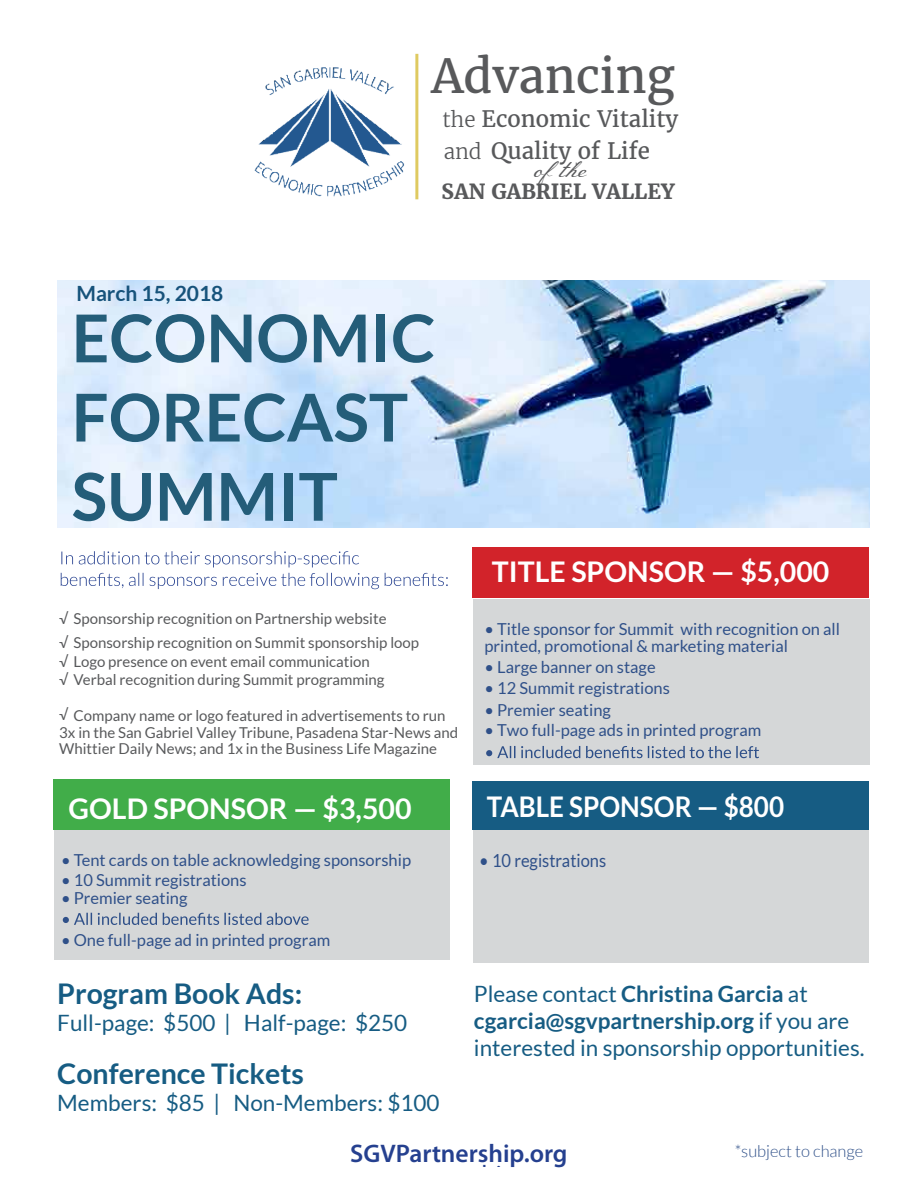
<style>
.page{position:relative;width:918px;height:1188px;background:#fff}
.page>*{position:absolute;margin:0;border:0;box-sizing:border-box;transform-origin:0 0}
.t1{font:700 66px/79.2px "Lato";color:#245d79}
.t2{font:46.5px "Merriweather";color:#58595b}
.t3{font:700 28.5px "Lato";color:#fff}
.t4{font:700 28.5px "Lato";color:#165c83}
.t5{font:700 28.5px "Lato";color:#fff;scale:.91 1}
.t6{font:600 25.5px "Myriad Pro";color:#25408f}
.t7{font:24.15px "Meie Script";color:#58595b}
.t8{font:22.5px/27px "Lato";color:#165c83}
.t9{font:22.35px "Merriweather";color:#58595b}
.t10{font:700 21px "Lato";color:#17537b}
.t11{font:700 20.7px "Merriweather";color:#58595b}
.t12{font:18px "Lato";color:#2f5089;scale:.91 1}
.t13{font:16.5px/16.5px "Lato";color:#2f5089}
.t14{font:300 16.5px "Lato";color:#2f5089}
.t15{font:15px/16.5px "Lato";color:#58595b}
.s1{font-weight:300;font-size:20.7px}
.s2{font-weight:700}
</style>
<div class="page">
<img style="left:57px;top:280px;width:812px;height:248px">
<div style="left:472px;top:548px;width:397px;height:50px;background:#d2232a"></div>
<svg style="left:61px;top:551px;width:298px;height:16px"></svg>
<svg style="left:61px;top:573px;width:387px;height:16px"></svg>
<div style="left:473px;top:599px;width:396px;height:166px;background:#d5d7d8"></div>
<svg style="left:486px;top:746px;width:273px;height:12px"></svg>
<div style="left:472px;top:781px;width:397px;height:49px;background:#165c83"></div>
<div style="left:473px;top:830px;width:396px;height:133px;background:#d5d7d8"></div>
<img style="left:254px;top:67px;width:151px;height:130px">
<hr style="left:415px;top:54px;width:3px;height:145px;background:#dfca61">
<div style="left:54px;top:779px;width:396px;height:51px;background:#41ad49"></div>
<div style="left:54px;top:830px;width:396px;height:130px;background:#d5d7d8"></div>
<svg style="left:63px;top:913px;width:246px;height:12px"></svg>
<h3 class="t10" style="left:76px;top:281px;width:148px">March 15, 2018</h3>
<h2 class="t2" style="left:431px;top:45px;width:245px">Advancing</h2>
<h3 class="t9" style="left:444px;top:136px;width:207px"><span class="s1">and</span> Quality of Life</h3>
<h3 class="t7" style="left:534px;top:156px;width:54px">ofthe</h3>
<h3 class="t9" style="left:443px;top:104px;width:237px"><span class="s1">the</span> Economic Vitality</h3>
<h3 class="t11" style="left:441px;top:178px;width:235px">SAN GABRIEL VALLEY</h3>
<h1 class="t1" style="left:72px;top:298px;width:365px">ECONOMIC<br>FORECAST<br>SUMMIT</h1>
<p class="t15" style="left:59px;top:606px;width:362px;line-height:24px">√ Sponsorship recognition on Partnership website<br>√ Sponsorship recognition on Summit sponsorship loop</p>
<p class="t15" style="left:59px;top:653px;width:327px;line-height:18px">√ Logo presence on event email communication<br>√ Verbal recognition during Summit programming</p>
<p class="t15" style="left:59px;top:707px;width:401px">√ Company name or logo featured in advertisements to run<br>3x in the San Gabriel Valley Tribune, Pasadena Star-News and<br>Whittier Daily News; and 1x in the Business Life Magazine</p>
<h3 class="t3" style="left:69px;top:792px;width:345px">GOLD SPONSOR — $3,500</h3>
<p class="t13" style="left:61px;top:852px;width:352px">• Tent cards on table acknowledging sponsorship</p>
<p class="t13" style="left:61px;top:872px;width:187px">• 10 Summit registrations</p>
<p class="t13" style="left:61px;top:890px;width:128px">• Premier seating</p>
<p class="t13" style="left:61px;top:932px;width:271px">• One full-page ad in printed program</p>
<h3 class="t4" style="left:57px;top:977px;width:247px">Program Book Ads:</h3>
<h3 class="t8" style="left:57px;top:1009px;width:351px">Full-page: $500 | Half-page: $250</h3>
<h3 class="t4" style="left:57px;top:1057px;width:248px">Conference Tickets</h3>
<h3 class="t8" style="left:57px;top:1089px;width:384px">Members: $85 | Non-Members: $100</h3>
<h3 class="t3" style="left:492px;top:555px;width:339px">TITLE SPONSOR — $5,000</h3>
<p class="t13" style="left:484px;top:621px;width:357px">• Title sponsor for Summit with recognition on all printed, promotional &amp; marketing material</p>
<p class="t13" style="left:484px;top:658px;width:173px">• Large banner on stage</p>
<p class="t13" style="left:484px;top:679px;width:187px">• 12 Summit registrations</p>
<p class="t13" style="left:484px;top:702px;width:128px">• Premier seating</p>
<p class="t13" style="left:484px;top:721px;width:278px">• Two full-page ads in printed program</p>
<h3 class="t5" style="left:487px;top:791px;width:328px">TABLE SPONSOR — $800</h3>
<p class="t12" style="left:479px;top:850px;width:141px">• 10 registrations</p>
<h3 class="t8" style="left:474px;top:980px;width:392px">Please contact <span class="s2">Christina Garcia</span> at <span class="s2">cgarcia@sgvpartnership.org</span> if you are interested in sponsorship opportunities.</h3>
<h3 class="t6" style="left:350px;top:1137px;width:219px">SGVPartnership.org</h3>
<p class="t14" style="left:735px;top:1143px;width:130px">*subject to change</p>
</div>
